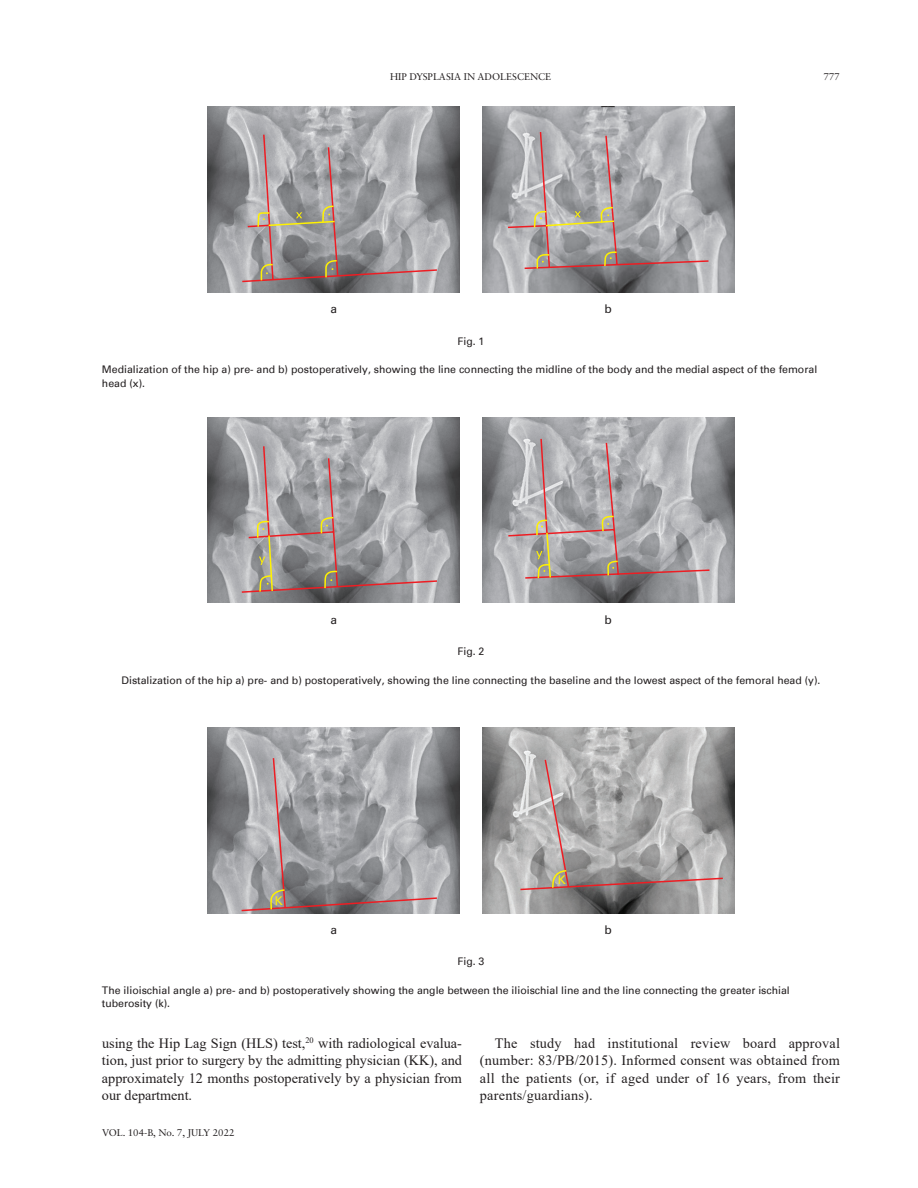
<style>
.page{position:relative;width:918px;height:1188px;background:#fff}
.page>*{position:absolute;margin:0;border:0;box-sizing:border-box;transform-origin:0 0}
.t1{font:14.25px/17.2px "Times New Roman";letter-spacing:.005em;color:#231f20;text-align:justify}
.t2{font:12px "Univers LT Std";color:#231f20}
.t3{font:12px "Univers LT";color:#fff101}
.t4{font:10.5px/13.5px "Univers";color:#231f20}
.t5{font:9.75px "Sabon LT Std";color:#231f20}
</style>
<div class="page">
<img style="left:208px;top:106px;width:252px;height:186px">
<svg style="left:241px;top:114px;width:197px;height:169px;background:#a4a0a2"></svg>
<img style="left:482px;top:106px;width:252px;height:186px">
<svg style="left:506px;top:130px;width:204px;height:140px;background:#aca8a9"></svg>
<img style="left:208px;top:417px;width:252px;height:186px">
<svg style="left:240px;top:445px;width:199px;height:149px;background:#a29e9f"></svg>
<img style="left:482px;top:417px;width:252px;height:186px">
<svg style="left:507px;top:437px;width:204px;height:143px;background:#aca8a9"></svg>
<img style="left:208px;top:728px;width:252px;height:185px">
<svg style="left:240px;top:757px;width:199px;height:155px;background:#a19fa1"></svg>
<img style="left:482px;top:728px;width:252px;height:185px">
<svg style="left:519px;top:758px;width:205px;height:133px;background:#ada9a8"></svg>
<p class="t5" style="left:390px;top:70px;width:163px">HIP DYSPLASIA IN ADOLESCENCE</p>
<p class="t5" style="left:823px;top:71px;width:18px">777</p>
<p class="t2" style="left:330px;top:302px;width:8px">a</p>
<p class="t2" style="left:605px;top:302px;width:9px">b</p>
<p class="t4" style="left:458px;top:334px;width:28px">Fig. 1</p>
<p class="t4" style="left:102px;top:363px;width:717px">Medialization of the hip a) pre- and b) postoperatively, showing the line connecting the midline of the body and the medial aspect of the femoral head (x).</p>
<p class="t2" style="left:330px;top:612px;width:8px">a</p>
<p class="t2" style="left:605px;top:612px;width:9px">b</p>
<p class="t4" style="left:458px;top:645px;width:28px">Fig. 2</p>
<p class="t4" style="left:122px;top:673px;width:700px">Distalization of the hip a) pre- and b) postoperatively, showing the line connecting the baseline and the lowest aspect of the femoral head (y).</p>
<p class="t3" style="left:275px;top:894px;width:10px">K</p>
<p class="t3" style="left:558px;top:873px;width:10px">K</p>
<p class="t2" style="left:330px;top:923px;width:8px">a</p>
<p class="t2" style="left:605px;top:923px;width:9px">b</p>
<p class="t4" style="left:458px;top:955px;width:28px">Fig. 3</p>
<p class="t4" style="left:102px;top:984px;width:689px">The ilioischial angle a) pre- and b) postoperatively showing the angle between the ilioischial line and the line connecting the greater ischial tuberosity (k).</p>
<h1 class="t1" style="left:102px;top:1034px;width:362px">using the Hip Lag Sign (HLS) test,<sup>20</sup> with radiological evalua&shy;tion, just prior to surgery by the admitting physician (KK), and approximately 12 months postoperatively by a physician from our department.</h1>
<h1 class="t1" style="left:480px;top:1034px;width:362px;text-indent:15px">The study had institutional review board approval (number: 83/PB/2015). Informed consent was obtained from all the patients (or, if aged under of 16 years, from their parents/guardians).</h1>
<p class="t5" style="left:102px;top:1127px;width:134px">VOL. 104-B, No. 7, JULY 2022</p>
</div>
